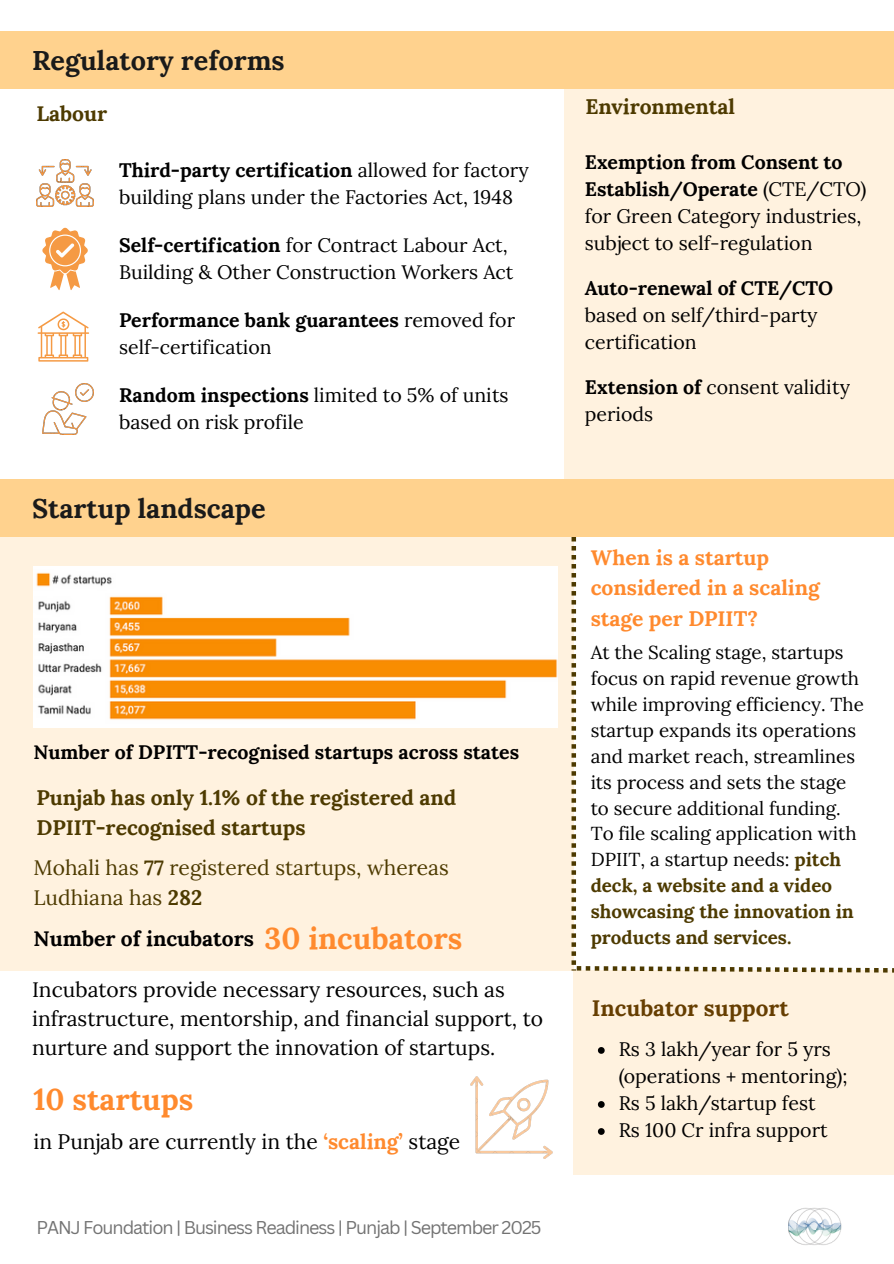
<style>
.page{position:relative;width:894px;height:1264px;background:#fff}
.page>*{position:absolute;margin:0;border:0;box-sizing:border-box;transform-origin:0 0}
.t1{font:700 30px "Lora";color:#ff8a2e}
.t2{font:700 27px "Lora";color:#1a1a1a}
.t3{font:700 22.5px "Lora";color:#663e01}
.t4{font:21px/29.2px "Lora";color:#000}
.t5{font:700 21px/30.5px "Lora";color:#4d3a00}
.t6{font:21px/30.5px "Lora";color:#4d3a00}
.t7{font:700 21px/30.5px "Lora";color:#ff8a2e}
.t8{font:700 21px "Lora";color:#000}
.t9{font:19.5px/27px "Lora";color:#000}
.t10{font:700 19.5px "Lora";color:#000}
.t11{font:18.75px/26px "Lora";color:#000}
.t12{font:18px "Canva Sans";letter-spacing:-.055em;color:#737373}
.s1{font-weight:700}
.s2{font-weight:700;color:#ff8a2e}
.s3{font-weight:700;color:#4d3a00}
</style>
<div class="page">
<div style="left:0;top:32px;width:893px;height:57px;background:#ffd28e"></div>
<img style="left:788px;top:1208px;width:54px;height:37px">
<div style="left:564px;top:89px;width:329px;height:392px;background:#fff2df"></div>
<div style="left:0;top:479px;width:893px;height:58px;background:#ffd28e"></div>
<img style="left:36px;top:159px;width:58px;height:47px">
<svg style="left:42px;top:227px;width:46px;height:63px"></svg>
<svg style="left:37px;top:311px;width:52px;height:50px"></svg>
<img style="left:42px;top:383px;width:52px;height:52px">
<div style="left:0;top:537px;width:573px;height:433px;background:#fff2df"></div>
<img style="left:33px;top:566px;width:524px;height:161px">
<div style="left:573px;top:970px;width:320px;height:204px;background:#fff2df"></div>
<img style="left:470px;top:1076px;width:82px;height:82px">
<svg style="left:571px;top:537px;width:322px;height:435px"></svg>
<svg style="left:597px;top:1047px;width:7px;height:6px"></svg>
<svg style="left:597px;top:1101px;width:7px;height:6px"></svg>
<svg style="left:597px;top:1128px;width:7px;height:6px"></svg>
<h2 class="t2" style="left:32px;top:43px;width:254px">Regulatory reforms</h2>
<p class="t5" style="left:36px;top:98px;width:72px">Labour</p>
<p class="t9" style="left:119px;top:157px;width:411px"><span class="s1">Third-party certification</span> allowed for factory building plans under the Factories Act, 1948</p>
<p class="t9" style="left:119px;top:231px;width:396px"><span class="s1">Self-certification</span> for Contract Labour Act,<br>Building &amp; Other Construction Workers Act</p>
<p class="t9" style="left:119px;top:306px;width:397px"><span class="s1">Performance bank guarantees</span> removed for self-certification</p>
<p class="t9" style="left:119px;top:381px;width:391px"><span class="s1">Random inspections</span> limited to 5% of units based on risk profile</p>
<h2 class="t2" style="left:32px;top:490px;width:235px">Startup landscape</h2>
<p class="t10" style="left:33px;top:739px;width:487px">Number of DPITT-recognised startups across states</p>
<p class="t5" style="left:36px;top:781px;width:421px">Punjab has only 1.1% of the registered and<br>DPIIT-recognised startups</p>
<p class="t6" style="left:33px;top:852px;width:417px">Mohali has <span class="s1">77</span> registered startups, whereas<br>Ludhiana has <span class="s1">282</span></p>
<h1 class="t1" style="left:264px;top:918px;width:199px">30 incubators</h1>
<p class="t4" style="left:32px;top:974px;width:512px">Incubators provide necessary resources, such as infrastructure, mentorship, and financial support, to nurture and support the innovation of startups.</p>
<h1 class="t1" style="left:33px;top:1079px;width:161px">10 startups</h1>
<p class="t4" style="left:33px;top:1126px;width:428px">in Punjab are currently in the <span class="s2">‘scaling’</span> stage</p>
<p class="t8" style="left:33px;top:924px;width:222px">Number of incubators</p>
<p class="t12" style="left:36px;top:1214px;width:506px">PANJ Foundation | Business Readiness | Punjab | September 2025</p>
<p class="t5" style="left:585px;top:91px;width:151px">Environmental</p>
<p class="t9" style="left:584px;top:149px;width:283px"><span class="s1">Exemption from Consent to<br>Establish/Operate</span> (CTE/CTO) for Green Category industries, subject to self-regulation</p>
<p class="t10" style="left:584px;top:275px;width:250px">Auto-renewal of CTE/CTO</p>
<p class="t9" style="left:584px;top:301px;width:234px">based on self/third-party certification</p>
<p class="t9" style="left:584px;top:373px;width:266px"><span class="s1">Extension of</span> consent validity periods</p>
<p class="t7" style="left:590px;top:542px;width:231px">When is a startup considered in a scaling stage per DPIIT?</p>
<p class="t11" style="left:590px;top:639px;width:275px">At the Scaling stage, startups focus on rapid revenue growth while improving efficiency. The startup expands its operations and market reach, streamlines its process and sets the stage to secure additional funding.<br>To file scaling application with<br>DPIIT, a startup needs: <span class="s3">pitch deck, a website and a video showcasing the innovation in products and services.</span></p>
<p class="t3" style="left:591px;top:993px;width:198px">Incubator support</p>
<p class="t9" style="left:618px;top:1035px;width:230px">Rs 3 lakh/year for 5 yrs (operations + mentoring);<br>Rs 5 lakh/startup fest<br>Rs 100 Cr infra support</p>
</div>
